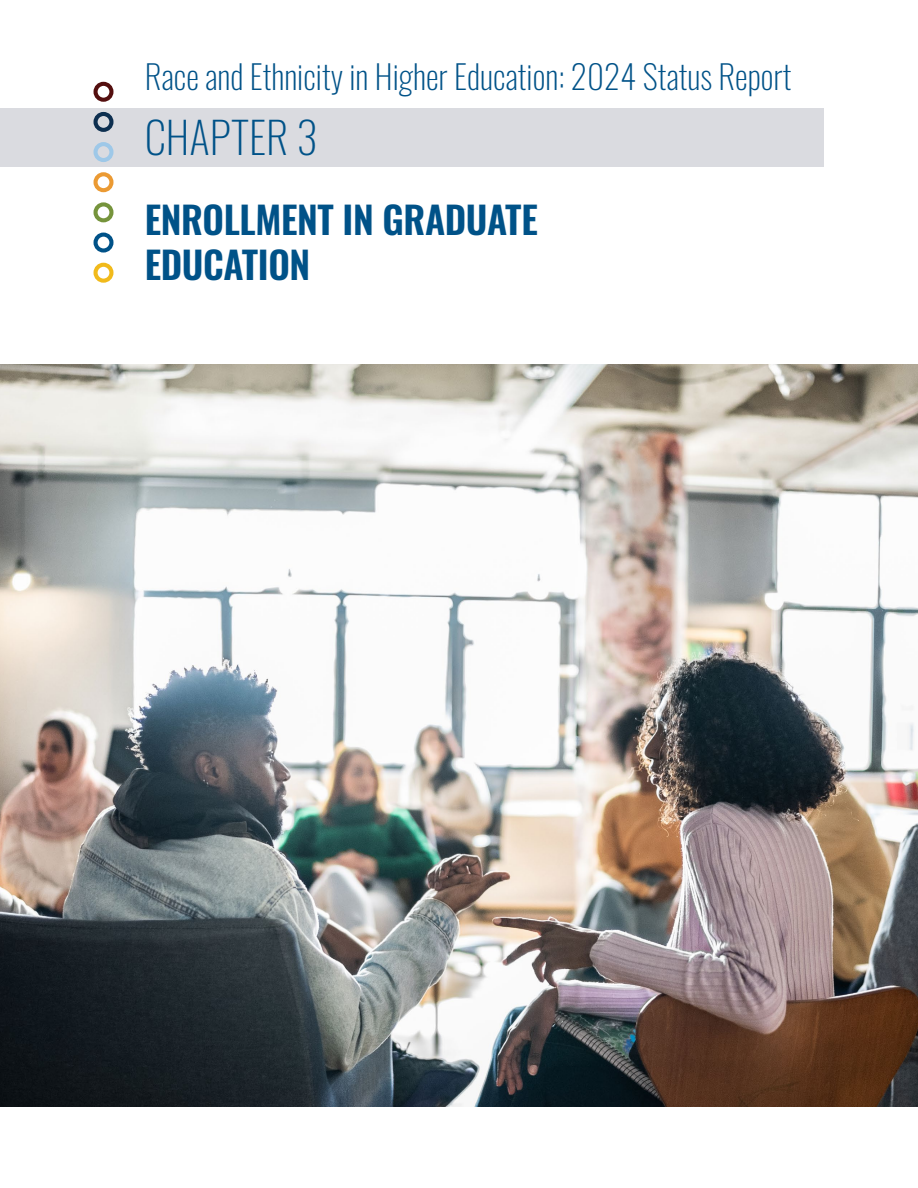
<style>
.page{position:relative;width:918px;height:1188px;background:#fff}
.page>*{position:absolute;margin:0;border:0;box-sizing:border-box;transform-origin:0 0}
.t1{font:200 43.5px "Oswald";color:#005288}
.t2{font:600 37.5px/45px "Oswald";letter-spacing:-.01em;color:#005288}
.t3{font:200 33px "Oswald";color:#005288}
</style>
<div class="page">
<img style="left:0;top:364px;width:918px;height:743px">
<div style="left:0;top:108px;width:824px;height:59px;background:#dadbe0"></div>
<div style="left:94px;top:263px;width:19px;height:20px;border:4px solid #f1ba1b;border-radius:50%"></div>
<div style="left:94px;top:233px;width:19px;height:20px;border:4px solid #005288;border-radius:50%"></div>
<div style="left:94px;top:202px;width:19px;height:20px;border:4px solid #76943c;border-radius:50%"></div>
<div style="left:94px;top:172px;width:19px;height:20px;border:4px solid #eb9a33;border-radius:50%"></div>
<div style="left:94px;top:142px;width:19px;height:20px;border:4px solid #9ec8e8;border-radius:50%"></div>
<div style="left:94px;top:112px;width:19px;height:20px;border:4px solid #0d2f50;border-radius:50%"></div>
<div style="left:94px;top:82px;width:19px;height:20px;border:4px solid #540f0f;border-radius:50%"></div>
<p class="t3" style="left:145px;top:48px;width:648px">Race and Ethnicity in Higher Education: 2024 Status Report</p>
<h1 class="t1" style="left:145px;top:99px;width:174px">CHAPTER 3</h1>
<p class="t2" style="left:145px;top:200px;width:395px">ENROLLMENT IN GRADUATE<br>EDUCATION</p>
</div>
